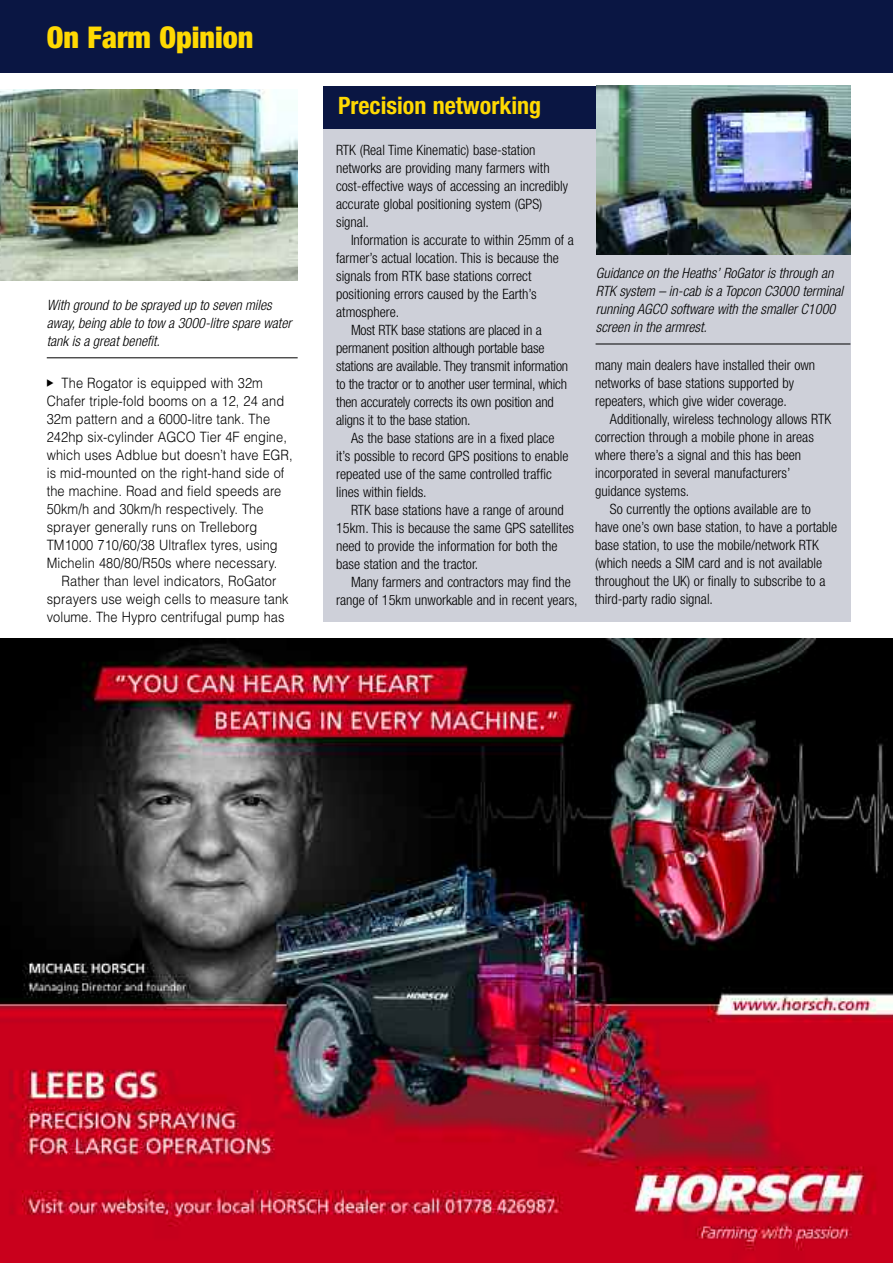
<style>
.page{position:relative;width:893px;height:1263px;background:#fff}
.page>*{position:absolute;margin:0;border:0;box-sizing:border-box;transform-origin:0 0}
.t1{font:900 condensed 30px "Helvetica Neue";color:#ffd902}
.t2{font:700 condensed 24px "Helvetica Neue";color:#ffd902}
.t3{font:300 condensed 14.25px/18px "Helvetica Neue";color:#000}
.t4{font:300 14.25px/18px "Helvetica";letter-spacing:.005em;color:#000;scale:.9 1}
.t5{font:italic 300 condensed 14.25px/18px "Helvetica Neue";color:#000}
</style>
<div class="page">
<div style="left:323px;top:128px;width:527px;height:494px;background:#ced0d9"></div>
<div style="left:323px;top:86px;width:527px;height:43px;background:#0a1643"></div>
<hr style="left:596px;top:344px;width:254px;height:1px;background:#000">
<img style="left:596px;top:85px;width:254px;height:169px">
<div style="left:0;top:0;width:893px;height:72px;background:#0a1643"></div>
<hr style="left:47px;top:357px;width:251px;height:1px;background:#000">
<img style="left:0;top:89px;width:298px;height:192px">
<img style="left:0;top:638px;width:893px;height:625px">
<h1 class="t1" style="left:47px;top:27px;width:208px">On Farm Opinion</h1>
<p class="t5" style="left:47px;top:297px;width:246px">With ground to be sprayed up to seven miles away, being able to tow a 3000-litre spare water tank is a great benefit.</p>
<p class="t4" style="left:47px;top:374px;width:275px;text-indent:15px">The Rogator is equipped with 32m Chafer triple-fold booms on a 12, 24 and 32m pattern and a 6000-litre tank. The 242hp six-cylinder AGCO Tier 4F engine, which uses Adblue but doesn’t have EGR, is mid-mounted on the right-hand side of the machine. Road and field speeds are 50km/h and 30km/h respectively. The sprayer generally runs on Trelleborg TM1000 710/60/38 Ultraflex tyres, using Michelin 480/80/R50s where necessary.</p>
<p class="t4" style="left:47px;top:572px;width:270px;text-align:center">Rather than level indicators, RoGator sprayers use weigh cells to measure tank volume. The Hypro centrifugal pump has</p>
<h2 class="t2" style="left:338px;top:97px;width:205px">Precision networking</h2>
<p class="t3" style="left:336px;top:142px;width:234px">RTK (Real Time Kinematic) base-station networks are providing many farmers with cost-effective ways of accessing an incredibly accurate global positioning system (GPS) signal.</p>
<p class="t3" style="left:351px;top:232px;width:224px">Information is accurate to within 25mm of a</p>
<p class="t3" style="left:336px;top:250px;width:224px">farmer’s actual location. This is because the</p>
<p class="t3" style="left:336px;top:268px;width:197px">signals from RTK base stations correct</p>
<p class="t3" style="left:336px;top:286px;width:202px">positioning errors caused by the Earth’s</p>
<p class="t3" style="left:336px;top:304px;width:65px">atmosphere.</p>
<p class="t3" style="left:351px;top:322px;width:192px">Most RTK base stations are placed in a</p>
<p class="t3" style="left:336px;top:340px;width:210px">permanent position although portable base</p>
<p class="t3" style="left:336px;top:358px;width:234px">stations are available. They transmit information</p>
<p class="t3" style="left:336px;top:376px;width:232px">to the tractor or to another user terminal, which</p>
<p class="t3" style="left:336px;top:394px;width:219px">then accurately corrects its own position and</p>
<p class="t3" style="left:336px;top:412px;width:136px">aligns it to the base station.</p>
<p class="t3" style="left:351px;top:430px;width:205px">As the base stations are in a fixed place</p>
<p class="t3" style="left:336px;top:448px;width:234px">it’s possible to record GPS positions to enable</p>
<p class="t3" style="left:336px;top:466px;width:217px">repeated use of the same controlled traffic</p>
<p class="t3" style="left:336px;top:484px;width:92px">lines within fields.</p>
<p class="t3" style="left:351px;top:502px;width:214px">RTK base stations have a range of around</p>
<p class="t3" style="left:336px;top:520px;width:239px">15km. This is because the same GPS satellites</p>
<p class="t3" style="left:336px;top:538px;width:223px">need to provide the information for both the</p>
<p class="t3" style="left:336px;top:556px;width:144px">base station and the tractor.</p>
<p class="t3" style="left:351px;top:574px;width:221px">Many farmers and contractors may find the</p>
<p class="t3" style="left:336px;top:592px;width:243px">range of 15km unworkable and in recent years,</p>
<p class="t5" style="left:596px;top:265px;width:249px">Guidance on the Heaths’ RoGator is through an RTK system – in-cab is a Topcon C3000 terminal running AGCO software with the smaller C1000 screen in the armrest.</p>
<p class="t3" style="left:595px;top:357px;width:222px">many main dealers have installed their own networks of base stations supported by repeaters, which give wider coverage.</p>
<p class="t3" style="left:595px;top:411px;width:238px;text-indent:15px">Additionally, wireless technology allows RTK correction through a mobile phone in areas where there’s a signal and this has been incorporated in several manufacturers’ guidance systems.</p>
<p class="t3" style="left:595px;top:501px;width:244px;text-indent:15px">So currently the options available are to have one’s own base station, to have a portable base station, to use the mobile/network RTK (which needs a SIM card and is not available throughout the UK) or finally to subscribe to a third-party radio signal.</p>
</div>
